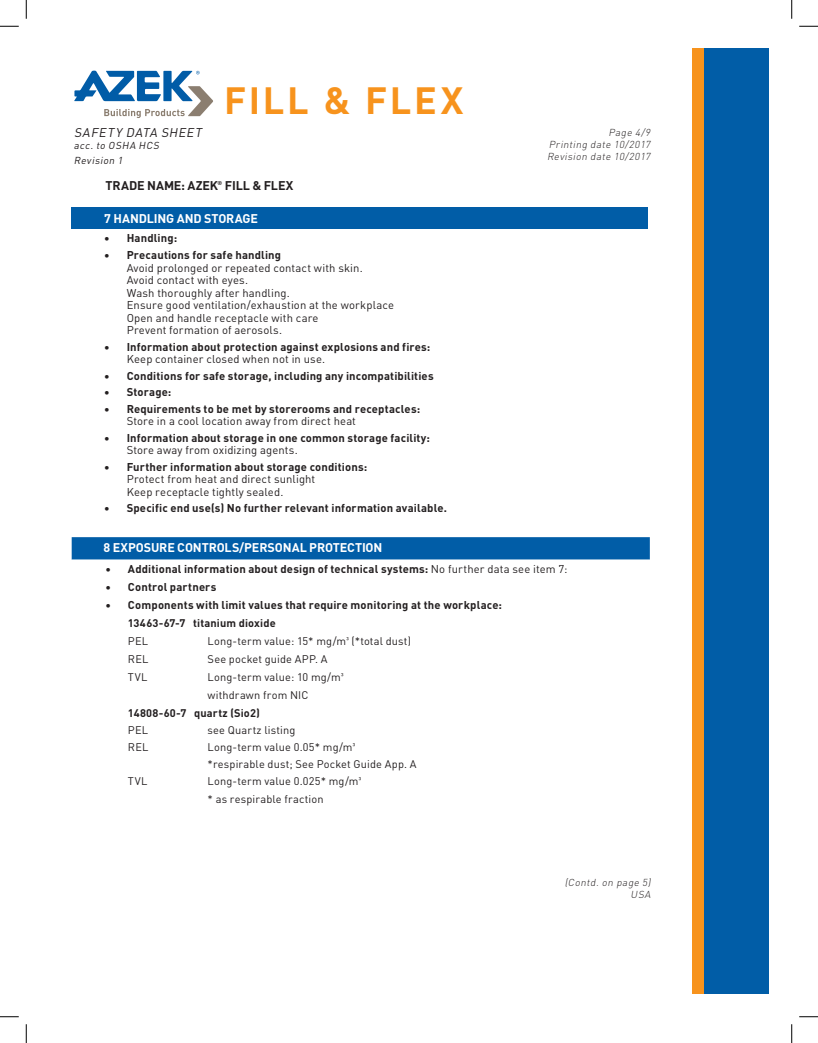
<style>
.page{position:relative;width:818px;height:1043px;background:#fff}
.page>*{position:absolute;margin:0;border:0;box-sizing:border-box;transform-origin:0 0}
.t1{font:700 37.5px "DIN";letter-spacing:.07em;color:#f7931d}
.t2{font:700 12.5px "DIN";letter-spacing:-.01em;color:#fff}
.t3{font:700 12.5px "DIN";letter-spacing:-.01em;color:#231f20}
.t4{font:italic 12.5px "DINOT";color:#231f20}
.t5{font:700 11.25px "DINOT";letter-spacing:.01em;color:#231f20}
.t6{font:11.25px/12.5px "DINOT";letter-spacing:.01em;color:#231f20}
.t7{font:11px/17.2px "DINOT";letter-spacing:.015em;color:#231f20}
.t8{font:700 11px "DINOT";letter-spacing:.015em;color:#231f20}
.t9{font:italic 300 10px/12px "DIN";color:#231f20;text-align:justify}
.t10{font:italic 10px/15px "DINOT";color:#231f20}
.t11{font:700 5.62px "DIN";color:#231f20}
.s1{font-weight:400}
</style>
<div class="page">
<div style="left:693px;top:49px;width:76px;height:945px;background:#015da7"></div>
<div style="left:691px;top:49px;width:12px;height:945px;background:#f7931d"></div>
<svg style="left:74px;top:70px;width:139px;height:48px"></svg>
<div style="left:72px;top:207px;width:576px;height:22px;background:#015da7"></div>
<div style="left:72px;top:537px;width:577px;height:22px;background:#015da7"></div>
<svg style="left:72px;top:559px;width:577px;height:1px"></svg>
<svg style="left:0;top:25px;width:19px;height:2px"></svg>
<svg style="left:799px;top:25px;width:19px;height:2px"></svg>
<svg style="left:0;top:1016px;width:19px;height:1px"></svg>
<svg style="left:799px;top:1016px;width:19px;height:1px"></svg>
<svg style="left:25px;top:0;width:2px;height:19px"></svg>
<svg style="left:25px;top:1024px;width:2px;height:18px"></svg>
<svg style="left:791px;top:0;width:1px;height:19px"></svg>
<svg style="left:791px;top:1024px;width:1px;height:18px"></svg>
<p class="t4" style="left:74px;top:123px;width:132px">SAFETY DATA SHEET</p>
<p class="t10" style="left:74px;top:137px;width:89px">acc. to OSHA HCS<br>Revision 1</p>
<h1 class="t1" style="left:224px;top:76px;width:241px">FILL &amp; FLEX</h1>
<p class="t3" style="left:105px;top:177px;width:114px">TRADE NAME: AZEK</p>
<p class="t11" style="left:217px;top:179px;width:6px">®</p>
<p class="t3" style="left:225px;top:177px;width:70px">FILL &amp; FLEX</p>
<p class="t2" style="left:104px;top:211px;width:155px">7 HANDLING AND STORAGE</p>
<p class="t5" style="left:104px;top:229px;width:74px">• Handling:</p>
<p class="t5" style="left:104px;top:246px;width:178px">• Precautions for safe handling</p>
<p class="t6" style="left:127px;top:260px;width:269px">Avoid prolonged or repeated contact with skin.<br>Avoid contact with eyes.<br>Wash thoroughly after handling.<br>Ensure good ventilation/exhaustion at the workplace Open and handle receptacle with care<br>Prevent formation of aerosols.</p>
<p class="t5" style="left:104px;top:338px;width:327px">• Information about protection against explosions and fires:</p>
<p class="t6" style="left:127px;top:352px;width:200px">Keep container closed when not in use.</p>
<p class="t5" style="left:104px;top:367px;width:331px">• Conditions for safe storage, including any incompatibilities</p>
<p class="t5" style="left:104px;top:383px;width:69px">• Storage:</p>
<p class="t5" style="left:104px;top:400px;width:317px">• Requirements to be met by storerooms and receptacles:</p>
<p class="t6" style="left:127px;top:414px;width:231px">Store in a cool location away from direct heat</p>
<p class="t5" style="left:104px;top:429px;width:327px">• Information about storage in one common storage facility:</p>
<p class="t6" style="left:127px;top:443px;width:173px">Store away from oxidizing agents.</p>
<p class="t5" style="left:104px;top:458px;width:264px">• Further information about storage conditions:</p>
<p class="t6" style="left:127px;top:472px;width:190px">Protect from heat and direct sunlight<br>Keep receptacle tightly sealed.</p>
<p class="t5" style="left:104px;top:499px;width:344px">• Specific end use(s) No further relevant information available.</p>
<p class="t9" style="left:547px;top:126px;width:107px;text-indent:61px">Page 4/9<br>Printing date 10/2017<br>Revision date 10/2017</p>
<p class="t2" style="left:103px;top:539px;width:280px">8 EXPOSURE CONTROLS/PERSONAL PROTECTION</p>
<p class="t5" style="left:105px;top:560px;width:463px">• Additional information about design of technical systems: <span class="s1">No further data see item 7:</span></p>
<p class="t5" style="left:105px;top:578px;width:112px">• Control partners</p>
<p class="t5" style="left:105px;top:596px;width:398px">• Components with limit values that require monitoring at the workplace:</p>
<p class="t8" style="left:128px;top:614px;width:149px">13463-67-7 titanium dioxide</p>
<p class="t7" style="left:128px;top:631px;width:22px">PEL</p>
<p class="t7" style="left:207px;top:631px;width:205px">Long-term value: 15* mg/m³ (*total dust)</p>
<p class="t7" style="left:128px;top:649px;width:22px">REL</p>
<p class="t7" style="left:207px;top:649px;width:121px">See pocket guide APP. A</p>
<p class="t7" style="left:128px;top:667px;width:21px">TVL</p>
<p class="t7" style="left:207px;top:667px;width:137px;line-height:18px">Long-term value: 10 mg/m³ withdrawn from NIC</p>
<p class="t8" style="left:128px;top:704px;width:133px">14808-60-7 quartz (Sio2)</p>
<p class="t7" style="left:128px;top:720px;width:22px">PEL</p>
<p class="t7" style="left:207px;top:720px;width:89px">see Quartz listing</p>
<p class="t7" style="left:128px;top:737px;width:22px">REL</p>
<p class="t7" style="left:207px;top:737px;width:210px">Long-term value 0.05* mg/m³<br>*respirable dust; See Pocket Guide App. A</p>
<p class="t7" style="left:128px;top:772px;width:21px">TVL</p>
<p class="t7" style="left:207px;top:772px;width:155px">Long-term value 0.025* mg/m³ * as respirable fraction</p>
<p class="t9" style="left:564px;top:876px;width:89px;text-align:right">(Contd. on page 5)<br>USA</p>
</div>
